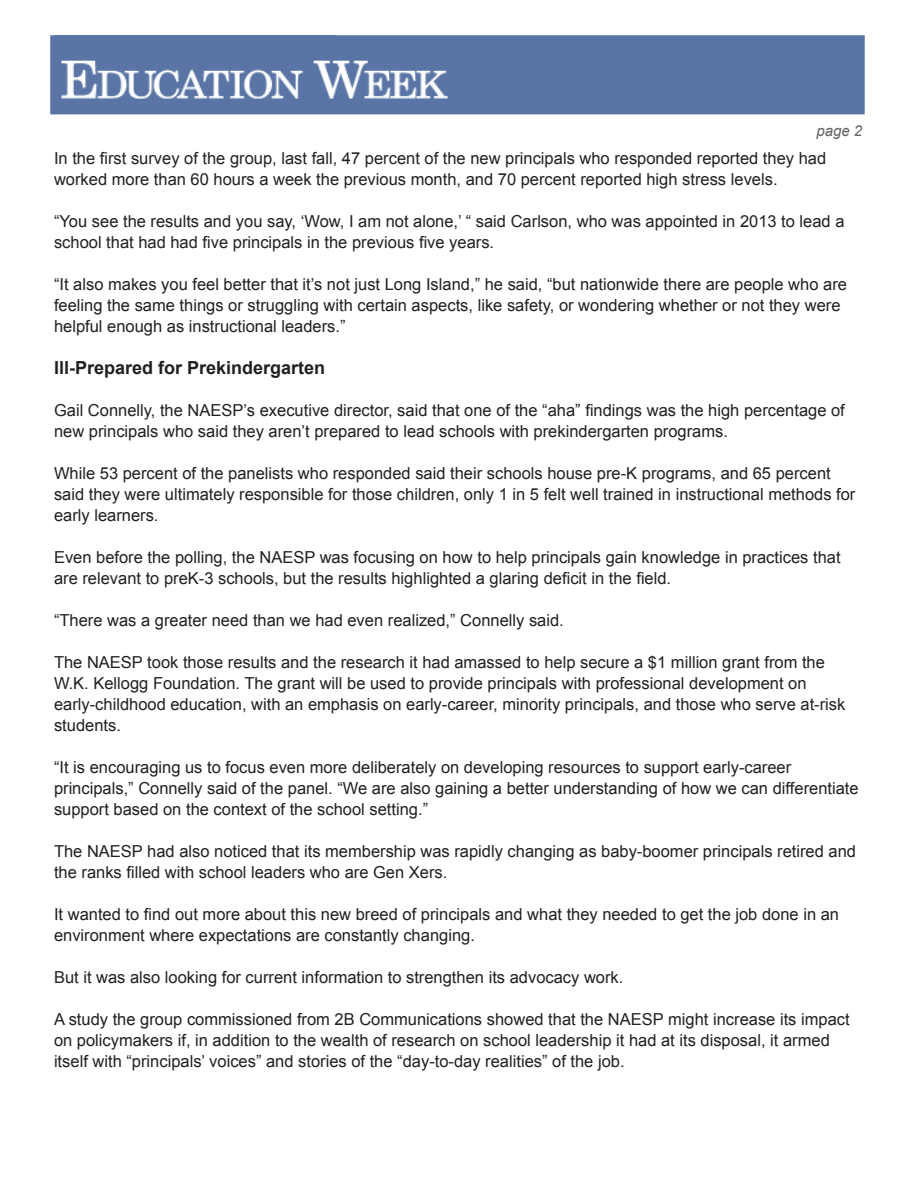
<style>
.page{position:relative;width:918px;height:1188px;background:#fff}
.page>*{position:absolute;margin:0;border:0;box-sizing:border-box;transform-origin:0 0}
.t1{font:700 18px "Arial";color:#231f20}
.t2{font:16.5px/21px "Arial";color:#231f20}
.t3{font:italic 15px "Arial";color:#636366}
</style>
<div class="page">
<img style="left:53px;top:38px;width:809px;height:73px">
<div style="left:50px;top:35px;width:815px;height:79px;border:2px solid #5a75a5"></div>
<div style="left:463px;top:46px;width:281px;height:29px;background:#5a75a5"></div>
<div style="left:54px;top:35px;width:281px;height:19px;background:#5a75a5"></div>
<p class="t3" style="left:816px;top:121px;width:47px">page 2</p>
<p class="t2" style="left:54px;top:147px;width:774px">In the first survey of the group, last fall, 47 percent of the new principals who responded reported they had worked more than 60 hours a week the previous month, and 70 percent reported high stress levels.</p>
<p class="t2" style="left:54px;top:210px;width:792px">“You see the results and you say, ‘Wow, I am not alone,’ “ said Carlson, who was appointed in 2013 to lead a school that had had five principals in the previous five years.</p>
<p class="t2" style="left:54px;top:273px;width:795px">“It also makes you feel better that it’s not just Long Island,” he said, “but nationwide there are people who are feeling the same things or struggling with certain aspects, like safety, or wondering whether or not they were helpful enough as instructional leaders.”</p>
<p class="t1" style="left:54px;top:355px;width:273px">Ill-Prepared for Prekindergarten</p>
<p class="t2" style="left:54px;top:399px;width:792px">Gail Connelly, the NAESP’s executive director, said that one of the “aha” findings was the high percentage of new principals who said they aren’t prepared to lead schools with prekindergarten programs.</p>
<p class="t2" style="left:54px;top:462px;width:803px">While 53 percent of the panelists who responded said their schools house pre-K programs, and 65 percent said they were ultimately responsible for those children, only 1 in 5 felt well trained in instructional methods for early learners.</p>
<p class="t2" style="left:54px;top:546px;width:788px">Even before the polling, the NAESP was focusing on how to help principals gain knowledge in practices that are relevant to preK-3 schools, but the results highlighted a glaring deficit in the field.</p>
<p class="t2" style="left:54px;top:609px;width:511px">“There was a greater need than we had even realized,” Connelly said.</p>
<p class="t2" style="left:54px;top:651px;width:793px">The NAESP took those results and the research it had amassed to help secure a $1 million grant from the W.K. Kellogg Foundation. The grant will be used to provide principals with professional development on early-childhood education, with an emphasis on early-career, minority principals, and those who serve at-risk students.</p>
<p class="t2" style="left:54px;top:756px;width:806px">“It is encouraging us to focus even more deliberately on developing resources to support early-career principals,” Connelly said of the panel. “We are also gaining a better understanding of how we can differentiate support based on the context of the school setting.”</p>
<p class="t2" style="left:54px;top:840px;width:804px">The NAESP had also noticed that its membership was rapidly changing as baby-boomer principals retired and the ranks filled with school leaders who are Gen Xers.</p>
<p class="t2" style="left:54px;top:903px;width:787px">It wanted to find out more about this new breed of principals and what they needed to get the job done in an environment where expectations are constantly changing.</p>
<p class="t2" style="left:54px;top:966px;width:571px">But it was also looking for current information to strengthen its advocacy work.</p>
<p class="t2" style="left:54px;top:1008px;width:797px">A study the group commissioned from 2B Communications showed that the NAESP might increase its impact on policymakers if, in addition to the wealth of research on school leadership it had at its disposal, it armed itself with “principals’ voices” and stories of the “day-to-day realities” of the job.</p>
</div>
